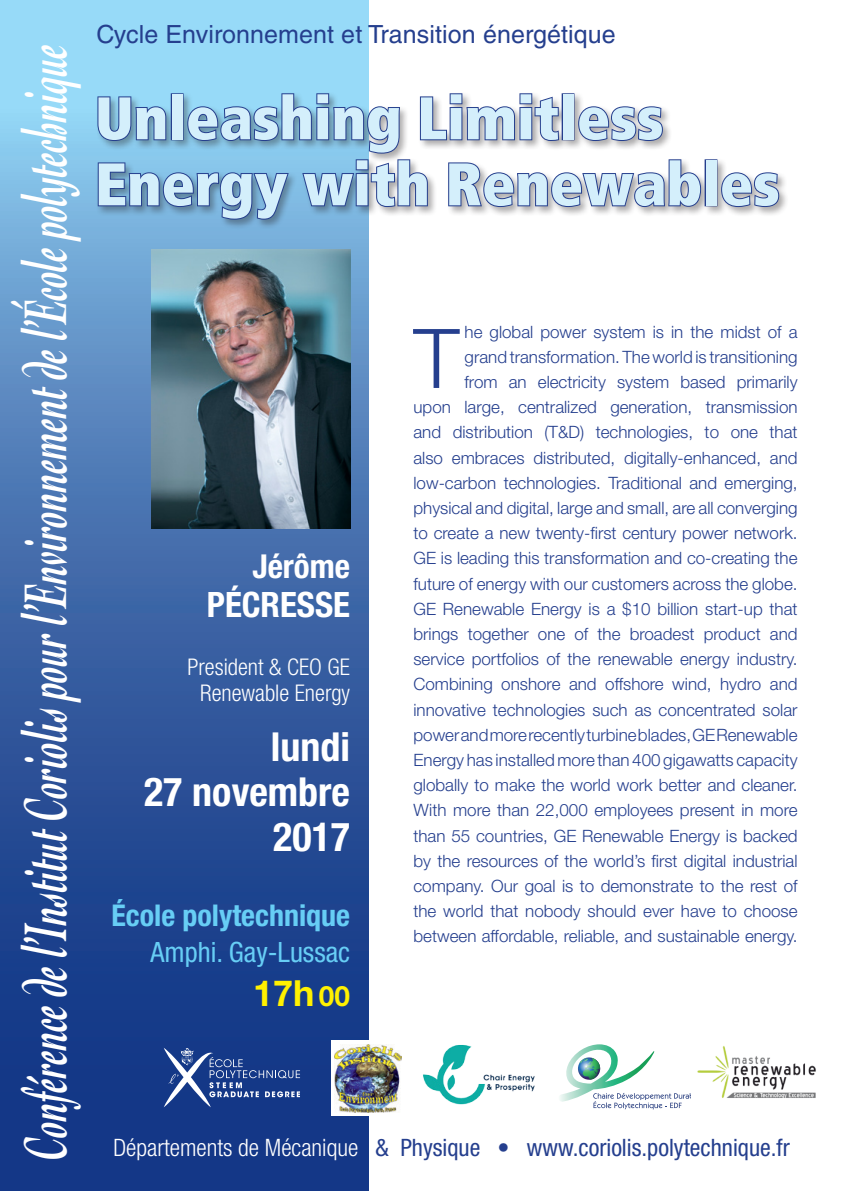
<style>
.page{position:relative;width:842px;height:1191px;background:#fff}
.page>*{position:absolute;margin:0;border:0;box-sizing:border-box;transform-origin:0 0}
.t1{font:300 82.4px "Helvetica Neue LT Std";color:#253f8e}
.t2{font:italic 700 63px "Cochin";letter-spacing:-.015em;color:#fff;scale:.56 1}
.t3{font:900 condensed 60px/66px "Frutiger LT Std";color:#d4effb}
.t4{font:700 condensed 40px/45.2px "Helvetica Neue LT Std";color:#fff;text-align:right}
.t5{font:700 36px "Helvetica Neue LT Std";color:#fff101}
.t6{font:700 condensed 35px "Helvetica Neue LT Std";color:#fff}
.t7{font:700 condensed 33px "Helvetica Neue LT Std";color:#fff}
.t8{font:700 condensed 30px "Helvetica Neue LT Std";color:#67cef5}
.t9{font:condensed 28px "Helvetica Neue LT Std";color:#67cef5}
.t10{font:25px "Helvetica LT Std";letter-spacing:.005em;color:#253f8e}
.t11{font:condensed 24px "Helvetica Neue LT Std";color:#253f8e}
.t12{font:300 condensed 23px/25.6px "Helvetica Neue LT Std";color:#fff;text-align:center}
.t13{font:300 17px/25.2px "Helvetica Neue LT Std";color:#253f8e;text-align:right}
.s1{font-size:28px}
.s2{font-weight:300;color:#fff}
</style>
<div class="page">
<svg style="left:0;top:0;width:368px;height:1191px;background:#3f6aaa"></svg>
<div style="left:95px;top:91px;width:694px;height:138px;background:#231f20;opacity:.38"></div>
<svg style="left:96px;top:92px;width:606px;height:129px"></svg>
<div style="left:705px;top:159px;width:12px;height:47px;border:2px solid #253f8e"></div>
<svg style="left:720px;top:171px;width:60px;height:37px;background:#9ea5bb"></svg>
<img style="left:152px;top:249px;width:198px;height:279px">
<div style="left:331px;top:1040px;width:74px;height:75px;background:#fff"></div>
<img style="left:334px;top:1044px;width:68px;height:68px">
<svg style="left:560px;top:1044px;width:131px;height:65px"></svg>
<img style="left:697px;top:1046px;width:119px;height:52px">
<img style="left:423px;top:1045px;width:112px;height:60px">
<svg style="left:164px;top:1047px;width:136px;height:60px;background:#385699"></svg>
<h2 class="t2" style="left:3px;top:1159px;width:1994px;rotate:-90deg">Conférence de l’Institut Coriolis pour l’Environnement de l’École polytechnique</h2>
<h3 class="t10" style="left:96px;top:19px;width:521px">Cycle Environnement et Transition énergétique</h3>
<h3 class="t3" style="left:95px;top:85px;width:686px">Unleashing Limitless<br>Energy with Renewables</h3>
<h3 class="t7" style="left:252px;top:546px;width:99px">Jérôme</h3>
<h3 class="t6" style="left:207px;top:583px;width:145px">PÉCRESSE</h3>
<h3 class="t12" style="left:187px;top:654px;width:164px">President &amp; CEO GE<br>Renewable Energy</h3>
<h3 class="t4" style="left:144px;top:723px;width:208px">lundi<br>27 novembre<br>2017</h3>
<h3 class="t8" style="left:111px;top:897px;width:240px">École polytechnique</h3>
<h3 class="t9" style="left:151px;top:936px;width:201px">Amphi. Gay-Lussac</h3>
<h3 class="t5" style="left:253px;top:970px;width:99px">17h <span class="s1">00</span></h3>
<p class="t13" style="left:413px;top:318px;width:386px">he global power system is in the midst of a<br>grand transformation. The world is transitioning<br>from an electricity system based primarily<br>upon large, centralized generation, transmission and distribution (T&amp;D) technologies, to one that also embraces distributed, digitally-enhanced, and low-carbon technologies. Traditional and emerging, physical and digital, large and small, are all converging to create a new twenty-first century power network.<br>GE is leading this transformation and co-creating the future of energy with our customers across the globe.<br>GE Renewable Energy is a $10 billion start-up that brings together one of the broadest product and service portfolios of the renewable energy industry.<br>Combining onshore and offshore wind, hydro and innovative technologies such as concentrated solar power and more recently turbine blades, GE Renewable Energy has installed more than 400 gigawatts capacity globally to make the world work better and cleaner.<br>With more than 22,000 employees present in more than 55 countries, GE Renewable Energy is backed by the resources of the world’s first digital industrial company. Our goal is to demonstrate to the rest of the world that nobody should ever have to choose between affordable, reliable, and sustainable energy.</p>
<h1 class="t1" style="left:413px;top:308px;width:47px">T</h1>
<h3 class="t11" style="left:113px;top:1133px;width:678px"><span class="s2">Départements de Mécanique</span> &amp; Physique • www.coriolis.polytechnique.fr</h3>
</div>
